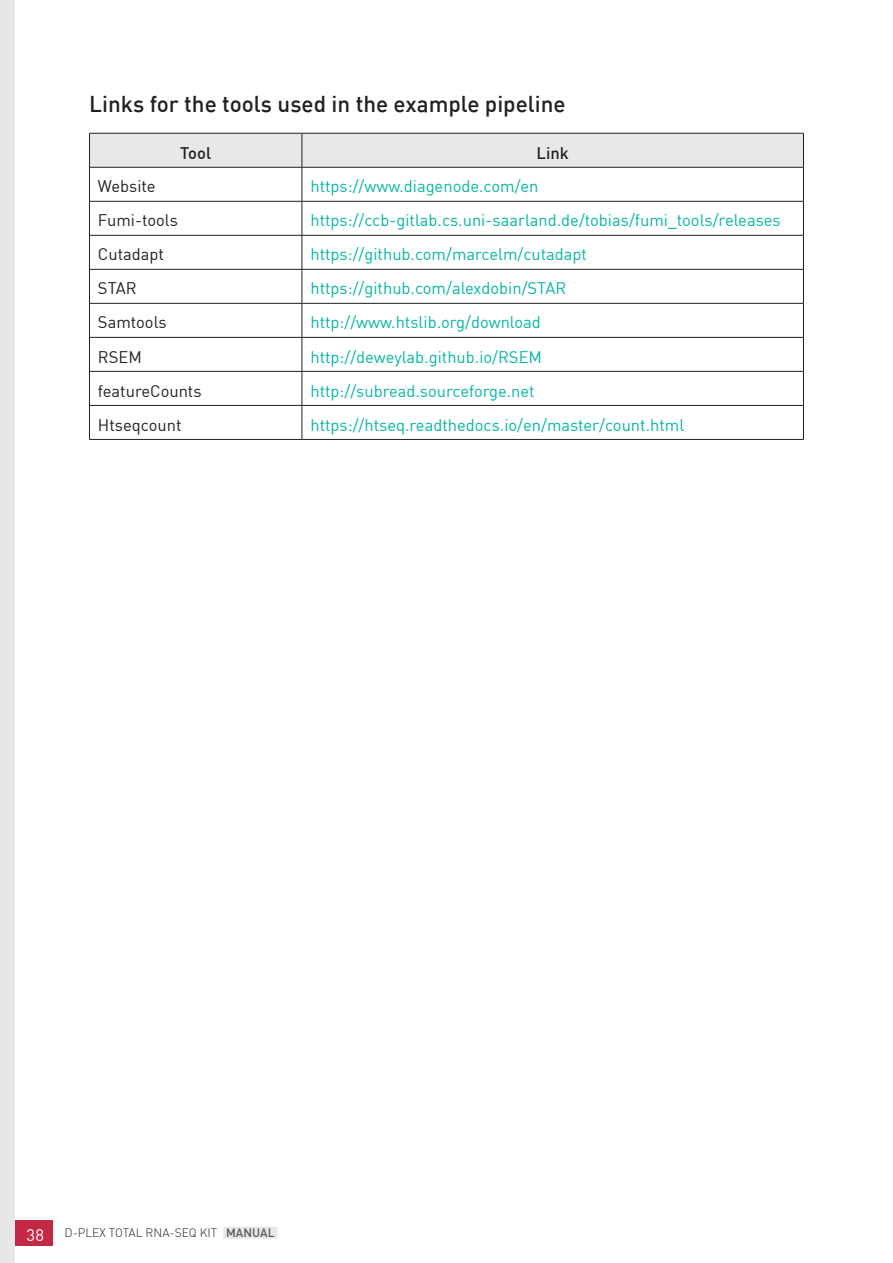
<style>
.page{position:relative;width:893px;height:1263px;background:#fff}
.page>*{position:absolute;margin:0;border:0;box-sizing:border-box;transform-origin:0 0}
.t1{font:500 22.5px "DIN";color:#231f20}
.TAB_left{font:16.5px "DIN";color:#05b6a3}
.TAB_left-2{font:16.5px "DIN";color:#231f20}
.TAB_ENTETE{font:500 16.5px "DIN";color:#231f20}
.t2{font:300 12px "DIN";color:#231f20}
.s1{font-weight:400;font-size:16.5px;color:#fff}
.s2{font-weight:500;color:#57585a}
</style>
<div class="page">
<div style="left:0;top:1220px;width:53px;height:26px;background:#c32845"></div>
<div style="left:0;top:0;width:15px;height:1263px;background:#e6e7e9"></div>
<div style="left:223px;top:1226px;width:54px;height:12px;background:#e6e7e9"></div>
<div style="left:90px;top:134px;width:713px;height:33px;background:#e8e9e7"></div>
<hr style="left:89px;top:133px;width:213px;height:1px;background:#231f20">
<hr style="left:89px;top:133px;width:1px;height:34px;background:#231f20">
<hr style="left:302px;top:133px;width:502px;height:1px;background:#231f20">
<hr style="left:302px;top:133px;width:1px;height:34px;background:#231f20">
<hr style="left:803px;top:133px;width:1px;height:34px;background:#231f20">
<hr style="left:89px;top:167px;width:213px;height:1px;background:#231f20">
<hr style="left:89px;top:167px;width:1px;height:34px;background:#231f20">
<hr style="left:302px;top:167px;width:502px;height:1px;background:#231f20">
<hr style="left:302px;top:167px;width:1px;height:34px;background:#231f20">
<hr style="left:803px;top:167px;width:1px;height:34px;background:#231f20">
<hr style="left:89px;top:201px;width:213px;height:1px;background:#231f20">
<hr style="left:89px;top:201px;width:1px;height:34px;background:#231f20">
<hr style="left:302px;top:201px;width:502px;height:1px;background:#231f20">
<hr style="left:302px;top:201px;width:1px;height:34px;background:#231f20">
<hr style="left:803px;top:201px;width:1px;height:34px;background:#231f20">
<hr style="left:89px;top:235px;width:213px;height:1px;background:#231f20">
<hr style="left:89px;top:235px;width:1px;height:34px;background:#231f20">
<hr style="left:302px;top:235px;width:502px;height:1px;background:#231f20">
<hr style="left:302px;top:235px;width:1px;height:34px;background:#231f20">
<hr style="left:803px;top:235px;width:1px;height:34px;background:#231f20">
<hr style="left:89px;top:269px;width:213px;height:1px;background:#231f20">
<hr style="left:89px;top:269px;width:1px;height:34px;background:#231f20">
<hr style="left:302px;top:269px;width:502px;height:1px;background:#231f20">
<hr style="left:302px;top:269px;width:1px;height:34px;background:#231f20">
<hr style="left:803px;top:269px;width:1px;height:34px;background:#231f20">
<hr style="left:89px;top:303px;width:213px;height:1px;background:#231f20">
<hr style="left:89px;top:304px;width:1px;height:33px;background:#231f20">
<hr style="left:302px;top:303px;width:502px;height:1px;background:#231f20">
<hr style="left:302px;top:304px;width:1px;height:33px;background:#231f20">
<hr style="left:803px;top:304px;width:1px;height:33px;background:#231f20">
<hr style="left:89px;top:337px;width:213px;height:1px;background:#231f20">
<hr style="left:89px;top:338px;width:1px;height:33px;background:#231f20">
<hr style="left:302px;top:337px;width:502px;height:1px;background:#231f20">
<hr style="left:302px;top:338px;width:1px;height:33px;background:#231f20">
<hr style="left:803px;top:338px;width:1px;height:33px;background:#231f20">
<hr style="left:89px;top:371px;width:213px;height:1px;background:#231f20">
<hr style="left:89px;top:372px;width:1px;height:33px;background:#231f20">
<hr style="left:302px;top:371px;width:502px;height:1px;background:#231f20">
<hr style="left:302px;top:372px;width:1px;height:33px;background:#231f20">
<hr style="left:803px;top:372px;width:1px;height:33px;background:#231f20">
<hr style="left:89px;top:405px;width:213px;height:1px;background:#231f20">
<hr style="left:89px;top:406px;width:1px;height:33px;background:#231f20">
<hr style="left:302px;top:405px;width:502px;height:1px;background:#231f20">
<hr style="left:302px;top:406px;width:1px;height:33px;background:#231f20">
<hr style="left:803px;top:406px;width:1px;height:33px;background:#231f20">
<hr style="left:89px;top:439px;width:213px;height:1px;background:#231f20">
<hr style="left:302px;top:439px;width:502px;height:1px;background:#231f20">
<h3 class="t1" style="left:89px;top:89px;width:478px">Links for the tools used in the example pipeline</h3>
<p class="TAB_ENTETE" style="left:180px;top:142px;width:32px">Tool</p>
<p class="TAB_ENTETE" style="left:537px;top:142px;width:34px">Link</p>
<p class="TAB_left-2" style="left:98px;top:176px;width:59px">Website</p>
<p class="TAB_left" style="left:310px;top:176px;width:230px">https://www.diagenode.com/en</p>
<p class="TAB_left-2" style="left:98px;top:210px;width:81px">Fumi-tools</p>
<p class="TAB_left" style="left:310px;top:210px;width:472px">https://ccb-gitlab.cs.uni-saarland.de/tobias/fumi_tools/releases</p>
<p class="TAB_left-2" style="left:98px;top:244px;width:67px">Cutadapt</p>
<p class="TAB_left" style="left:310px;top:244px;width:278px">https://github.com/marcelm/cutadapt</p>
<p class="TAB_left-2" style="left:98px;top:278px;width:40px">STAR</p>
<p class="TAB_left" style="left:310px;top:278px;width:257px">https://github.com/alexdobin/STAR</p>
<p class="TAB_left-2" style="left:98px;top:312px;width:70px">Samtools</p>
<p class="TAB_left" style="left:310px;top:312px;width:232px">http://www.htslib.org/download</p>
<p class="TAB_left-2" style="left:98px;top:346px;width:45px">RSEM</p>
<p class="TAB_left" style="left:310px;top:346px;width:233px">http://deweylab.github.io/RSEM</p>
<p class="TAB_left-2" style="left:98px;top:380px;width:105px">featureCounts</p>
<p class="TAB_left" style="left:310px;top:380px;width:226px">http://subread.sourceforge.net</p>
<p class="TAB_left-2" style="left:98px;top:414px;width:85px">Htseqcount</p>
<p class="TAB_left" style="left:310px;top:414px;width:375px">https://htseq.readthedocs.io/en/master/count.html</p>
<p class="t2" style="left:26px;top:1225px;width:250px"><span class="s1">38</span> D-PLEX TOTAL RNA-SEQ KIT <span class="s2">MANUAL</span></p>
</div>
